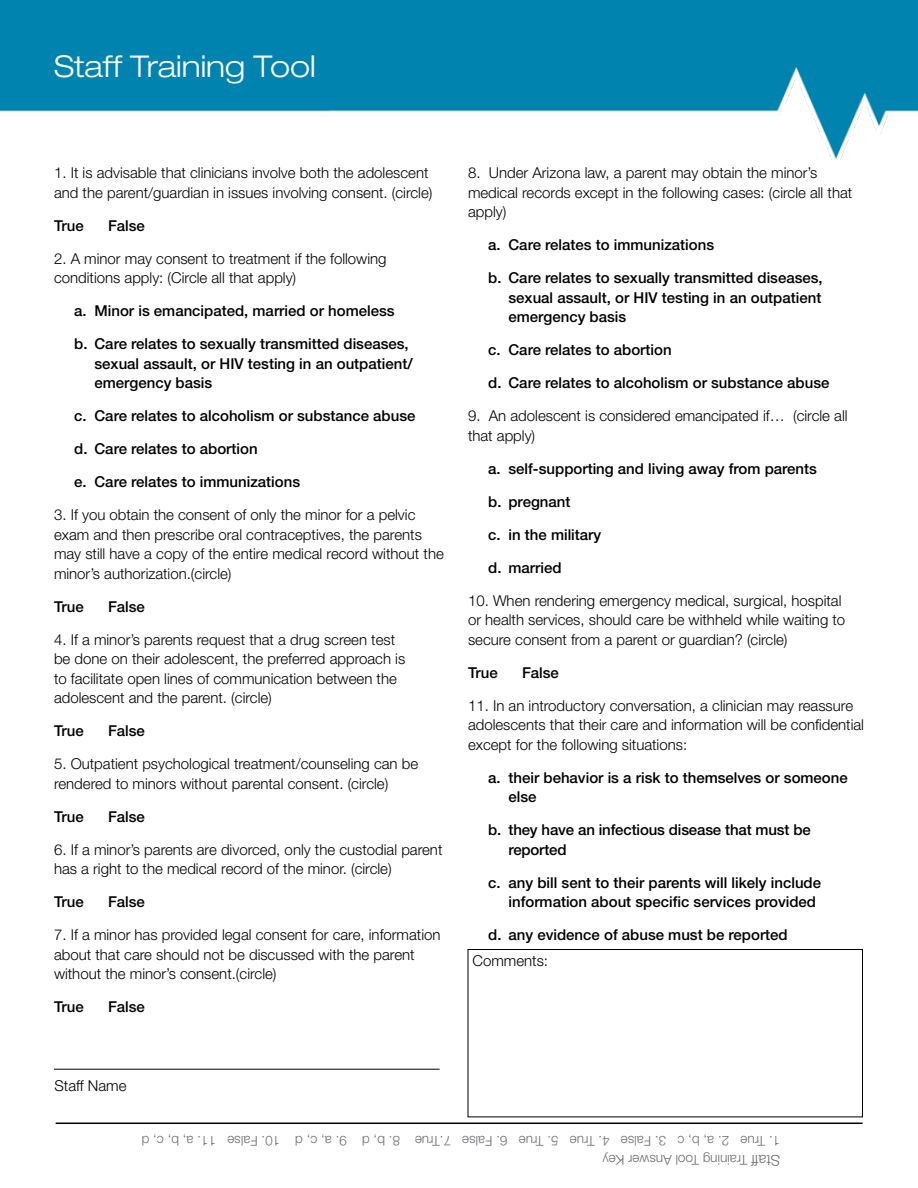
<style>
.page{position:relative;width:918px;height:1188px;background:#fff}
.page>*{position:absolute;margin:0;border:0;box-sizing:border-box;transform-origin:0 0}
.t1{font:300 expanded 30px "Helvetica Neue";color:#fff}
.t2{font:300 15px/19.5px "Helvetica Neue";color:#000}
.t3{font:500 15px/19.5px "Helvetica Neue";color:#000}
.t4{font:300 15px "Helvetica Neue";color:#6d6e71}
.t5{font:300 13.5px "Helvetica Neue";color:#6d6e71}
</style>
<div class="page">
<img style="left:0;top:0;width:918px;height:160px">
<hr style="left:56px;top:1123px;width:806px;height:1px;background:#000">
<hr style="left:54px;top:1069px;width:386px;height:1px;background:#000">
<div style="left:468px;top:949px;width:395px;height:168px;border:1px solid #000"></div>
<h1 class="t1" style="left:54px;top:49px;width:263px">Staff Training Tool</h1>
<p class="t2" style="left:54px;top:163px;width:380px">1. It is advisable that clinicians involve both the adolescent and the parent/guardian in issues involving consent. (circle)</p>
<p class="t3" style="left:54px;top:215px;width:31px">True</p>
<p class="t3" style="left:108px;top:215px;width:38px">False</p>
<p class="t2" style="left:54px;top:248px;width:334px">2. A minor may consent to treatment if the following conditions apply: (Circle all that apply)</p>
<p class="t3" style="left:74px;top:301px;width:322px">a. Minor is emancipated, married or homeless</p>
<p class="t3" style="left:94px;top:334px;width:320px;text-indent:-20px">b. Care relates to sexually transmitted diseases, sexual assault, or HIV testing in an outpatient/ emergency basis</p>
<p class="t3" style="left:74px;top:406px;width:343px">c. Care relates to alcoholism or substance abuse</p>
<p class="t3" style="left:74px;top:439px;width:185px">d. Care relates to abortion</p>
<p class="t3" style="left:74px;top:472px;width:227px">e. Care relates to immunizations</p>
<p class="t2" style="left:54px;top:505px;width:391px">3. If you obtain the consent of only the minor for a pelvic exam and then prescribe oral contraceptives, the parents may still have a copy of the entire medical record without the minor’s authorization.(circle)</p>
<p class="t3" style="left:54px;top:596px;width:31px">True</p>
<p class="t3" style="left:108px;top:596px;width:38px">False</p>
<p class="t2" style="left:54px;top:629px;width:353px">4. If a minor’s parents request that a drug screen test be done on their adolescent, the preferred approach is to facilitate open lines of communication between the adolescent and the parent. (circle)</p>
<p class="t3" style="left:54px;top:721px;width:31px">True</p>
<p class="t3" style="left:108px;top:721px;width:38px">False</p>
<p class="t2" style="left:54px;top:754px;width:366px">5. Outpatient psychological treatment/counseling can be rendered to minors without parental consent. (circle)</p>
<p class="t3" style="left:54px;top:806px;width:31px">True</p>
<p class="t3" style="left:108px;top:806px;width:38px">False</p>
<p class="t2" style="left:54px;top:839px;width:390px">6. If a minor’s parents are divorced, only the custodial parent has a right to the medical record of the minor. (circle)</p>
<p class="t3" style="left:54px;top:892px;width:31px">True</p>
<p class="t3" style="left:108px;top:892px;width:38px">False</p>
<p class="t2" style="left:54px;top:925px;width:388px">7. If a minor has provided legal consent for care, information about that care should not be discussed with the parent without the minor’s consent.(circle)</p>
<p class="t3" style="left:54px;top:997px;width:31px">True</p>
<p class="t3" style="left:108px;top:997px;width:38px">False</p>
<p class="t2" style="left:468px;top:163px;width:386px">8. Under Arizona law, a parent may obtain the minor’s medical records except in the following cases: (circle all that apply)</p>
<p class="t3" style="left:488px;top:235px;width:227px">a. Care relates to immunizations</p>
<p class="t3" style="left:508px;top:268px;width:316px;text-align:justify;text-indent:-20px">b. Care relates to sexually transmitted diseases, sexual assault, or HIV testing in an outpatient emergency basis</p>
<p class="t3" style="left:488px;top:333px;width:343px;line-height:33px">c. Care relates to abortion<br>d. Care relates to alcoholism or substance abuse</p>
<p class="t2" style="left:468px;top:406px;width:381px">9. An adolescent is considered emancipated if… (circle all that apply)</p>
<p class="t3" style="left:488px;top:458px;width:330px">a. self-supporting and living away from parents</p>
<p class="t3" style="left:488px;top:491px;width:84px">b. pregnant</p>
<p class="t3" style="left:488px;top:524px;width:115px">c. in the military</p>
<p class="t3" style="left:488px;top:557px;width:75px">d. married</p>
<p class="t2" style="left:468px;top:590px;width:379px">10. When rendering emergency medical, surgical, hospital or health services, should care be withheld while waiting to secure consent from a parent or guardian? (circle)</p>
<p class="t3" style="left:468px;top:662px;width:31px">True</p>
<p class="t3" style="left:522px;top:662px;width:38px">False</p>
<p class="t2" style="left:468px;top:695px;width:398px">11. In an introductory conversation, a clinician may reassure adolescents that their care and information will be confidential except for the following situations:</p>
<p class="t3" style="left:508px;top:767px;width:341px;text-indent:-20px">a. their behavior is a risk to themselves or someone else</p>
<p class="t3" style="left:508px;top:820px;width:304px;text-indent:-20px">b. they have an infectious disease that must be reported</p>
<p class="t3" style="left:508px;top:872px;width:314px;text-indent:-20px">c. any bill sent to their parents will likely include information about specific services provided</p>
<p class="t3" style="left:488px;top:925px;width:301px">d. any evidence of abuse must be reported</p>
<p class="t2" style="left:472px;top:950px;width:77px">Comments:</p>
<p class="t2" style="left:55px;top:1076px;width:73px">Staff Name</p>
<p class="t5" style="left:780px;top:1149px;width:640px;rotate:-180deg">1. True 2. a, b, c 3. False 4. True 5. True 6. False 7.True 8. b, d 9. a, c, d 10. False 11. a, b, c, d</p>
<p class="t5" style="left:747px;top:1169px;width:146px;rotate:-180deg">Training Tool Answer Key</p>
<p class="t4" style="left:780px;top:1170px;width:31px;rotate:-180deg">Staff</p>
</div>
